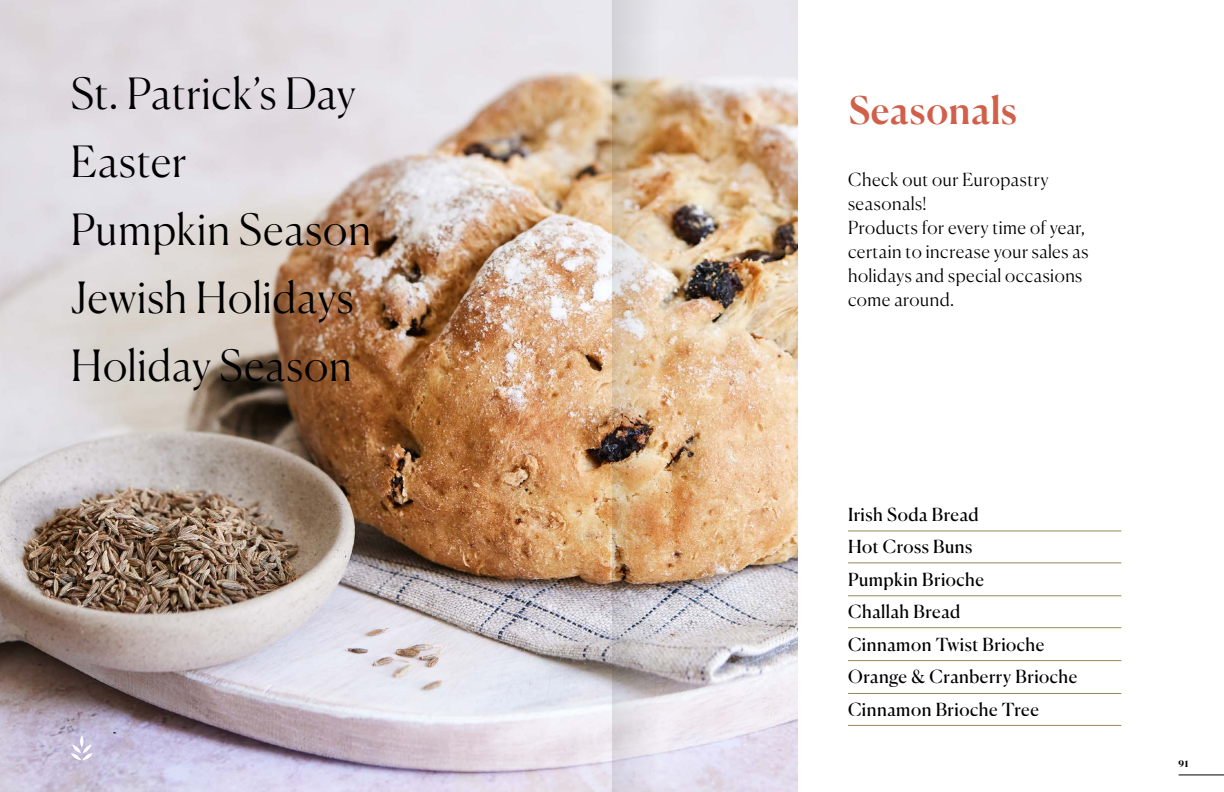
<style>
.page{position:relative;width:1224px;height:792px;background:#fff}
.page>*{position:absolute;margin:0;border:0;box-sizing:border-box;transform-origin:0 0}
.t1{font:300 43px/68px "Canela";letter-spacing:.02em;color:#000}
.t2{font:500 38px "Canela";letter-spacing:.02em;color:#d0604a}
.t3{font:300 18px/24px "Canela";letter-spacing:.03em;color:#000}
.t4{font:18px/32.5px "Canela";letter-spacing:.03em;color:#000}
.t5{font:700 9px "Canela";color:#000}
</style>
<div class="page">
<hr style="left:1179px;top:775px;width:45px;height:1px;background:#000">
<img style="left:0;top:0;width:798px;height:792px">
<svg style="left:71px;top:735px;width:22px;height:25px"></svg>
<hr style="left:848px;top:660px;width:273px;height:1px;background:#988855">
<hr style="left:848px;top:563px;width:273px;height:1px;background:#988855">
<hr style="left:848px;top:531px;width:273px;height:1px;background:#988855">
<hr style="left:848px;top:725px;width:273px;height:1px;background:#988855">
<hr style="left:848px;top:627px;width:273px;height:1px;background:#988855">
<hr style="left:848px;top:693px;width:273px;height:1px;background:#988855">
<hr style="left:848px;top:596px;width:273px;height:1px;background:#988855">
<img style="left:612px;top:0;width:48px;height:792px">
<h1 class="t1" style="left:71px;top:56px;width:302px">St. Patrick’s Day<br>Easter<br>Pumpkin Season<br>Jewish Holidays<br>Holiday Season</h1>
<h2 class="t2" style="left:848px;top:80px;width:170px">Seasonals</h2>
<p class="t3" style="left:848px;top:166px;width:242px">Check out our Europastry seasonals!<br>Products for every time of year, certain to increase your sales as holidays and special occasions come around.</p>
<p class="t4" style="left:848px;top:496px;width:231px">Irish Soda Bread<br>Hot Cross Buns<br>Pumpkin Brioche<br>Challah Bread<br>Cinnamon Twist Brioche<br>Orange &amp; Cranberry Brioche<br>Cinnamon Brioche Tree</p>
<p class="t5" style="left:1179px;top:757px;width:11px">91</p>
</div>
